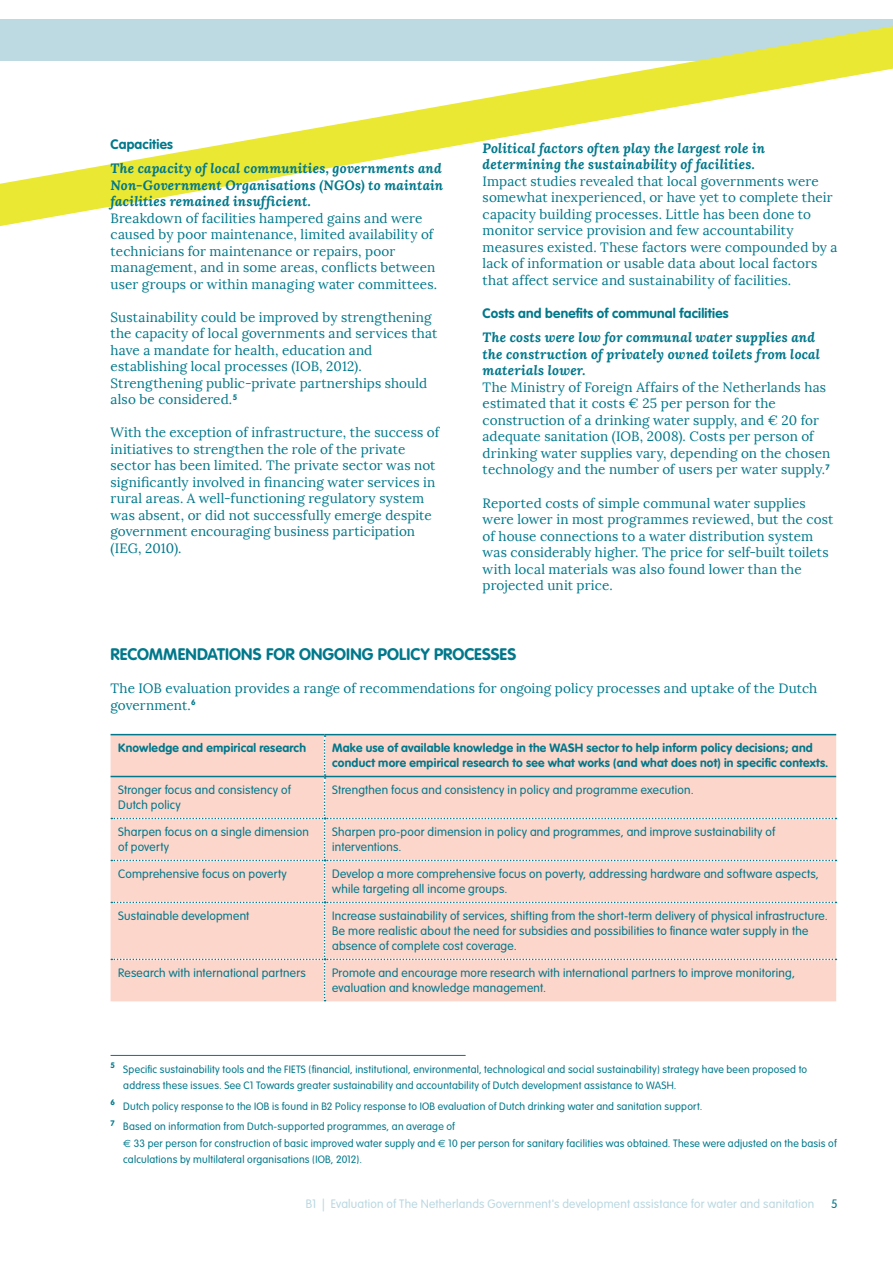
<style>
.page{position:relative;width:893px;height:1263px;background:#fff}
.page>*{position:absolute;margin:0;border:0;box-sizing:border-box;transform-origin:0 0}
.t1{font:700 16.5px "VAG Rounded";letter-spacing:.005em;color:#00788b}
.t2{font:13.5px/16.5px "Lora";letter-spacing:.01em;color:#00788b}
.t3{font:italic 700 13.5px/16.5px "Lora";letter-spacing:.015em;color:#00788b}
.t4{font:700 13.5px "VAG Rounded";letter-spacing:.015em;color:#00788b}
.t5{font:300 12px/15px "VAG Rounded";letter-spacing:.02em;color:#00788b}
.t6{font:700 12px/15px "VAG Rounded";letter-spacing:.02em;color:#00788b}
.t7{font:300 12px "VAG Rounded";letter-spacing:.02em;color:#bad8e1}
.t8{font:300 10.5px/16.5px "VAG Rounded";letter-spacing:.025em;color:#00788b}
.s1{font-family:"Euro Sans";font-weight:400}
</style>
<div class="page">
<svg style="left:0;top:19px;width:893px;height:198px"></svg>
<svg style="left:0;top:19px;width:57px;height:95px"></svg>
<hr style="left:111px;top:1055px;width:355px;height:1px;background:#00788b">
<div style="left:111px;top:735px;width:725px;height:266px;background:#fcd6cb"></div>
<hr style="left:111px;top:734px;width:214px;height:1px;background:#00788b">
<hr style="left:325px;top:734px;width:511px;height:1px;background:#00788b">
<hr style="left:111px;top:776px;width:214px;height:1px;background:#00788b">
<hr style="left:325px;top:776px;width:511px;height:1px;background:#00788b">
<p class="t4" style="left:111px;top:136px;width:64px">Capacities</p>
<p class="t3" style="left:111px;top:160px;width:334px;text-align:justify">The capacity of local communities, governments and Non-Government Organisations (NGOs) to maintain facilities remained insufficient.</p>
<p class="t2" style="left:111px;top:210px;width:328px">Breakdown of facilities hampered gains and were caused by poor maintenance, limited availability of technicians for maintenance or repairs, poor management, and in some areas, conflicts between user groups or within managing water committees.</p>
<p class="t2" style="left:111px;top:309px;width:328px">Sustainability could be improved by strengthening the capacity of local governments and services that have a mandate for health, education and establishing local processes (IOB, 2012).<br>Strengthening public-private partnerships should also be considered.<sup>5</sup></p>
<p class="t2" style="left:111px;top:425px;width:330px">With the exception of infrastructure, the success of initiatives to strengthen the role of the private sector has been limited. The private sector was not significantly involved in financing water services in rural areas. A well-functioning regulatory system was absent, or did not successfully emerge despite government encouraging business participation (IEG, 2010).</p>
<p class="t3" style="left:483px;top:139px;width:284px">Political factors often play the largest role in determining the sustainability of facilities.</p>
<p class="t2" style="left:483px;top:173px;width:356px">Impact studies revealed that local governments were somewhat inexperienced, or have yet to complete their capacity building processes. Little has been done to monitor service provision and few accountability measures existed. These factors were compounded by a lack of information or usable data about local factors that affect service and sustainability of facilities.</p>
<p class="t4" style="left:483px;top:305px;width:247px">Costs and benefits of communal facilities</p>
<p class="t3" style="left:483px;top:329px;width:339px">The costs were low for communal water supplies and the construction of privately owned toilets from local materials lower.</p>
<p class="t2" style="left:483px;top:379px;width:349px">The Ministry of Foreign Affairs of the Netherlands has estimated that it costs € 25 per person for the construction of a drinking water supply, and € 20 for adequate sanitation (IOB, 2008). Costs per person of drinking water supplies vary, depending on the chosen technology and the number of users per water supply.<sup>7</sup></p>
<p class="t2" style="left:483px;top:495px;width:352px">Reported costs of simple communal water supplies were lower in most programmes reviewed, but the cost of house connections to a water distribution system was considerably higher. The price for self-built toilets with local materials was also found lower than the projected unit price.</p>
<p class="t1" style="left:111px;top:645px;width:407px">RECOMMENDATIONS FOR ONGOING POLICY PROCESSES</p>
<p class="t2" style="left:111px;top:680px;width:708px">The IOB evaluation provides a range of recommendations for ongoing policy processes and uptake of the Dutch government.<sup>6</sup></p>
<p class="t6" style="left:118px;top:741px;width:189px">Knowledge and empirical research</p>
<p class="t6" style="left:332px;top:741px;width:498px">Make use of available knowledge in the WASH sector to help inform policy decisions; and conduct more empirical research to see what works (and what does not) in specific contexts.</p>
<p class="t5" style="left:118px;top:783px;width:174px">Stronger focus and consistency of<br>Dutch policy</p>
<p class="t5" style="left:332px;top:783px;width:363px">Strengthen focus and consistency in policy and programme execution.</p>
<p class="t5" style="left:118px;top:825px;width:192px">Sharpen focus on a single dimension of poverty</p>
<p class="t5" style="left:332px;top:825px;width:445px">Sharpen pro-poor dimension in policy and programmes, and improve sustainability of interventions.</p>
<p class="t5" style="left:118px;top:867px;width:170px">Comprehensive focus on poverty</p>
<p class="t5" style="left:332px;top:867px;width:488px">Develop a more comprehensive focus on poverty, addressing hardware and software aspects, while targeting all income groups.</p>
<p class="t5" style="left:118px;top:909px;width:133px">Sustainable development</p>
<p class="t5" style="left:332px;top:909px;width:497px">Increase sustainability of services, shifting from the short-term delivery of physical infrastructure.<br>Be more realistic about the need for subsidies and possibilities to finance water supply in the absence of complete cost coverage.</p>
<p class="t5" style="left:118px;top:966px;width:189px">Research with international partners</p>
<p class="t5" style="left:332px;top:966px;width:464px">Promote and encourage more research with international partners to improve monitoring, evaluation and knowledge management.</p>
<p class="t8" style="left:123px;top:1061px;width:685px;text-indent:-13px"><sup>5</sup> Specific sustainability tools and the FIETS (financial, institutional, environmental, technological and social sustainability) strategy have been proposed to address these issues. See C1 Towards greater sustainability and accountability of Dutch development assistance to WASH.</p>
<p class="t8" style="left:111px;top:1096px;width:593px;line-height:20.7px"><sup>6</sup> Dutch policy response to the IOB is found in B2 Policy response to IOB evaluation of Dutch drinking water and sanitation support.<br><sup>7</sup> Based on information from Dutch-supported programmes, an average of</p>
<p class="t8" style="left:123px;top:1135px;width:715px"><span class="s1">€</span> 33 per person for construction of basic improved water supply and <span class="s1">€</span> 10 per person for sanitary facilities was obtained. These were adjusted on the basis of calculations by multilateral organisations (IOB, 2012).</p>
<p class="t7" style="left:306px;top:1196px;width:510px">B1 | Evaluation of The Netherlands Government's development assistance for water and sanitation</p>
<p class="t5" style="left:831px;top:1196px;width:8px">5</p>
</div>
